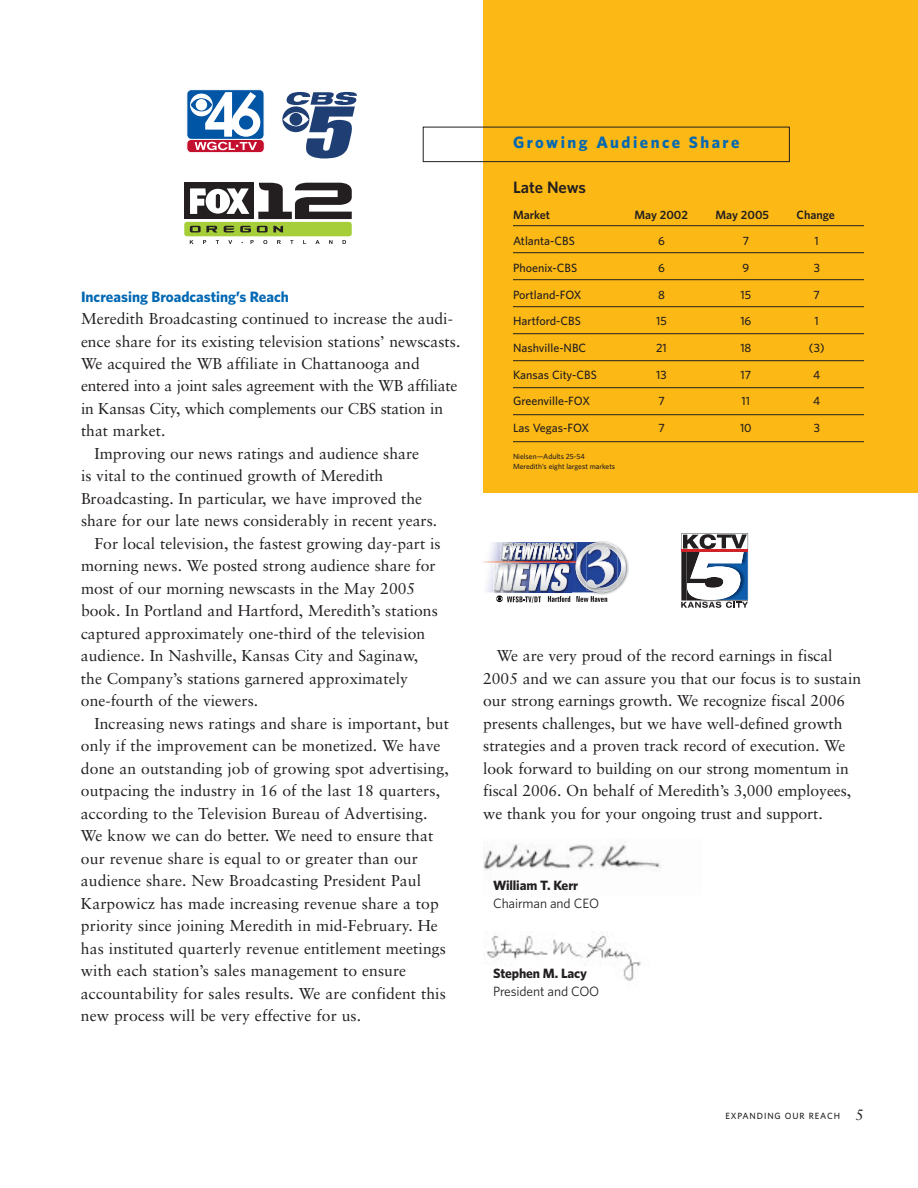
<style>
.page{position:relative;width:918px;height:1188px;background:#fff}
.page>*{position:absolute;margin:0;border:0;box-sizing:border-box;transform-origin:0 0}
.t1{font:700 16.5px "Whitney";letter-spacing:.15em;color:#0168b3}
.t2{font:600 16.5px "Whitney";color:#231f20}
.t3{font:15.75px/22.5px "Sabon";color:#231f20}
.t4{font:700 15px "Whitney";color:#0168b3}
.t5{font:13.5px "Whitney";letter-spacing:-.01em;color:#231f20}
.t6{font:700 13.5px "Whitney";letter-spacing:-.01em;color:#231f20}
.t7{font:500 12px "Whitney";color:#231f20}
.t8{font:600 12px "Whitney";color:#231f20}
.t9{font:500 9px "Whitney";letter-spacing:.1em;color:#231f20}
.t10{font:500 7.5px/10.2px "Whitney";color:#231f20}
.s1{font-family:"Sabon";font-weight:400;font-size:15px}
</style>
<div class="page">
<div style="left:483px;top:0;width:435px;height:493px;background:#fcb814"></div>
<div style="left:423px;top:127px;width:367px;height:35px;border:1px solid #231f20"></div>
<img style="left:487px;top:932px;width:154px;height:49px">
<img style="left:483px;top:844px;width:178px;height:26px">
<hr style="left:513px;top:225px;width:351px;height:1px;background:#231f20">
<hr style="left:513px;top:252px;width:351px;height:1px;background:#231f20">
<hr style="left:513px;top:279px;width:351px;height:1px;background:#231f20">
<hr style="left:513px;top:306px;width:351px;height:1px;background:#231f20">
<hr style="left:513px;top:333px;width:351px;height:1px;background:#231f20">
<hr style="left:513px;top:360px;width:351px;height:1px;background:#231f20">
<hr style="left:513px;top:387px;width:351px;height:1px;background:#231f20">
<hr style="left:513px;top:414px;width:351px;height:1px;background:#231f20">
<hr style="left:513px;top:441px;width:351px;height:1px;background:#231f20">
<div style="left:187px;top:139px;width:77px;height:14px;background:#c3102f;border-radius:4px"></div>
<div style="left:186px;top:139px;width:79px;height:14px;border:1px solid #fff;border-radius:4px"></div>
<div style="left:187px;top:90px;width:77px;height:49px;background:#0155a5;border-radius:4px"></div>
<div style="left:186px;top:89px;width:79px;height:51px;border:1px solid #fff;border-radius:4px"></div>
<svg style="left:190px;top:92px;width:70px;height:58px"></svg>
<svg style="left:282px;top:92px;width:75px;height:67px"></svg>
<div style="left:184px;top:222px;width:168px;height:14px;background:#a6ce39;border-radius:3px"></div>
<svg style="left:258px;top:183px;width:94px;height:36px"></svg>
<div style="left:184px;top:183px;width:70px;height:36px;background:#231f20"></div>
<div style="left:206px;top:189px;width:24px;height:25px;background:#fff;border-radius:50%"></div>
<svg style="left:190px;top:188px;width:16px;height:26px"></svg>
<svg style="left:226px;top:188px;width:23px;height:26px"></svg>
<hr style="left:216px;top:194px;width:4px;height:14px;background:#231f20;border-radius:2px">
<svg style="left:190px;top:226px;width:27px;height:7px"></svg>
<svg style="left:224px;top:226px;width:10px;height:6px"></svg>
<svg style="left:240px;top:226px;width:11px;height:6px"></svg>
<svg style="left:257px;top:226px;width:26px;height:6px"></svg>
<svg style="left:190px;top:240px;width:4px;height:4px"></svg>
<svg style="left:228px;top:240px;width:4px;height:4px"></svg>
<svg style="left:250px;top:240px;width:4px;height:4px"></svg>
<svg style="left:263px;top:240px;width:4px;height:4px"></svg>
<svg style="left:277px;top:240px;width:4px;height:4px"></svg>
<svg style="left:315px;top:240px;width:5px;height:4px"></svg>
<svg style="left:329px;top:240px;width:4px;height:4px"></svg>
<img style="left:595px;top:541px;width:34px;height:38px">
<svg style="left:482px;top:542px;width:144px;height:61px"></svg>
<svg style="left:681px;top:533px;width:67px;height:75px"></svg>
<p class="t4" style="left:81px;top:288px;width:209px">Increasing Broadcasting’s Reach</p>
<p class="t3" style="left:81px;top:309px;width:373px">Meredith Broadcasting continued to increase the audi-</p>
<p class="t3" style="left:81px;top:331px;width:381px">ence share for its existing television stations’ newscasts.</p>
<p class="t3" style="left:81px;top:354px;width:340px">We acquired the WB affiliate in Chattanooga and</p>
<p class="t3" style="left:81px;top:376px;width:378px">entered into a joint sales agreement with the WB affiliate</p>
<p class="t3" style="left:81px;top:399px;width:364px">in Kansas City, which complements our CBS station in</p>
<p class="t3" style="left:81px;top:421px;width:86px">that market.</p>
<p class="t3" style="left:94px;top:444px;width:326px">Improving our news ratings and audience share</p>
<p class="t3" style="left:81px;top:466px;width:304px">is vital to the continued growth of Meredith</p>
<p class="t3" style="left:81px;top:489px;width:343px">Broadcasting. In particular, we have improved the</p>
<p class="t3" style="left:81px;top:511px;width:358px">share for our late news considerably in recent years.</p>
<p class="t3" style="left:94px;top:534px;width:348px">For local television, the fastest growing day-part is</p>
<p class="t3" style="left:81px;top:556px;width:356px">morning news. We posted strong audience share for</p>
<p class="t3" style="left:81px;top:579px;width:336px">most of our morning newscasts in the May 2005</p>
<p class="t3" style="left:81px;top:601px;width:358px">book. In Portland and Hartford, Meredith’s stations</p>
<p class="t3" style="left:81px;top:624px;width:346px">captured approximately one-third of the television</p>
<p class="t3" style="left:81px;top:646px;width:339px">audience. In Nashville, Kansas City and Saginaw,</p>
<p class="t3" style="left:81px;top:669px;width:328px">the Company’s stations garnered approximately</p>
<p class="t3" style="left:81px;top:691px;width:179px">one-fourth of the viewers.</p>
<p class="t3" style="left:94px;top:714px;width:356px">Increasing news ratings and share is important, but</p>
<p class="t3" style="left:81px;top:736px;width:361px">only if the improvement can be monetized. We have</p>
<p class="t3" style="left:81px;top:759px;width:369px">done an outstanding job of growing spot advertising,</p>
<p class="t3" style="left:81px;top:781px;width:361px">outpacing the industry in 16 of the last 18 quarters,</p>
<p class="t3" style="left:81px;top:804px;width:348px">according to the Television Bureau of Advertising.</p>
<p class="t3" style="left:81px;top:826px;width:354px">We know we can do better. We need to ensure that</p>
<p class="t3" style="left:81px;top:849px;width:338px">our revenue share is equal to or greater than our</p>
<p class="t3" style="left:81px;top:871px;width:342px">audience share. New Broadcasting President Paul</p>
<p class="t3" style="left:81px;top:894px;width:359px">Karpowicz has made increasing revenue share a top</p>
<p class="t3" style="left:81px;top:916px;width:358px">priority since joining Meredith in mid-February. He</p>
<p class="t3" style="left:81px;top:939px;width:367px">has instituted quarterly revenue entitlement meetings</p>
<p class="t3" style="left:81px;top:961px;width:327px">with each station’s sales management to ensure</p>
<p class="t3" style="left:81px;top:984px;width:366px">accountability for sales results. We are confident this</p>
<p class="t3" style="left:81px;top:1006px;width:282px">new process will be very effective for us.</p>
<p class="t1" style="left:513px;top:133px;width:228px">Growing Audience Share</p>
<p class="t2" style="left:513px;top:178px;width:75px">Late News</p>
<p class="t8" style="left:513px;top:208px;width:39px">Market</p>
<p class="t8" style="left:635px;top:208px;width:55px">May 2002</p>
<p class="t8" style="left:716px;top:208px;width:55px">May 2005</p>
<p class="t8" style="left:797px;top:208px;width:40px">Change</p>
<p class="t7" style="left:513px;top:234px;width:63px">Atlanta-CBS</p>
<p class="t7" style="left:658px;top:234px;width:8px">6</p>
<p class="t7" style="left:743px;top:234px;width:8px">7</p>
<p class="t7" style="left:815px;top:234px;width:6px">1</p>
<p class="t7" style="left:513px;top:261px;width:66px">Phoenix-CBS</p>
<p class="t7" style="left:658px;top:261px;width:8px">6</p>
<p class="t7" style="left:743px;top:261px;width:8px">9</p>
<p class="t7" style="left:814px;top:261px;width:8px">3</p>
<p class="t7" style="left:513px;top:288px;width:70px">Portland-FOX</p>
<p class="t7" style="left:658px;top:288px;width:8px">8</p>
<p class="t7" style="left:741px;top:288px;width:12px">15</p>
<p class="t7" style="left:814px;top:288px;width:8px">7</p>
<p class="t7" style="left:513px;top:314px;width:69px">Hartford-CBS</p>
<p class="t7" style="left:656px;top:314px;width:12px">15</p>
<p class="t7" style="left:740px;top:314px;width:13px">16</p>
<p class="t7" style="left:815px;top:314px;width:6px">1</p>
<p class="t7" style="left:513px;top:341px;width:75px">Nashville-NBC</p>
<p class="t7" style="left:656px;top:341px;width:12px">21</p>
<p class="t7" style="left:740px;top:341px;width:13px">18</p>
<p class="t7" style="left:809px;top:341px;width:17px">(3)</p>
<p class="t7" style="left:513px;top:368px;width:85px">Kansas City-CBS</p>
<p class="t7" style="left:656px;top:368px;width:12px">13</p>
<p class="t7" style="left:741px;top:368px;width:12px">17</p>
<p class="t7" style="left:813px;top:368px;width:9px">4</p>
<p class="t7" style="left:513px;top:394px;width:79px">Greenville-FOX</p>
<p class="t7" style="left:658px;top:394px;width:8px">7</p>
<p class="t7" style="left:742px;top:394px;width:10px">11</p>
<p class="t7" style="left:813px;top:394px;width:9px">4</p>
<p class="t7" style="left:513px;top:421px;width:78px">Las Vegas-FOX</p>
<p class="t7" style="left:658px;top:421px;width:8px">7</p>
<p class="t7" style="left:740px;top:421px;width:13px">10</p>
<p class="t7" style="left:814px;top:421px;width:8px">3</p>
<p class="t10" style="left:513px;top:451px;width:104px">Nielsen—Adults 25-54<br>Meredith’s eight largest markets</p>
<p class="t3" style="left:483px;top:646px;width:379px;text-indent:14px">We are very proud of the record earnings in fiscal 2005 and we can assure you that our focus is to sustain our strong earnings growth. We recognize fiscal 2006 presents challenges, but we have well-defined growth strategies and a proven track record of execution. We look forward to building on our strong momentum in fiscal 2006. On behalf of Meredith’s 3,000 employees, we thank you for your ongoing trust and support.</p>
<p class="t6" style="left:493px;top:877px;width:87px">William T. Kerr</p>
<p class="t5" style="left:493px;top:895px;width:107px">Chairman and CEO</p>
<p class="t6" style="left:493px;top:965px;width:95px">Stephen M. Lacy</p>
<p class="t5" style="left:493px;top:983px;width:108px">President and COO</p>
<p class="t9" style="left:725px;top:1110px;width:140px">EXPANDING OUR REACH <span class="s1">5</span></p>
</div>
